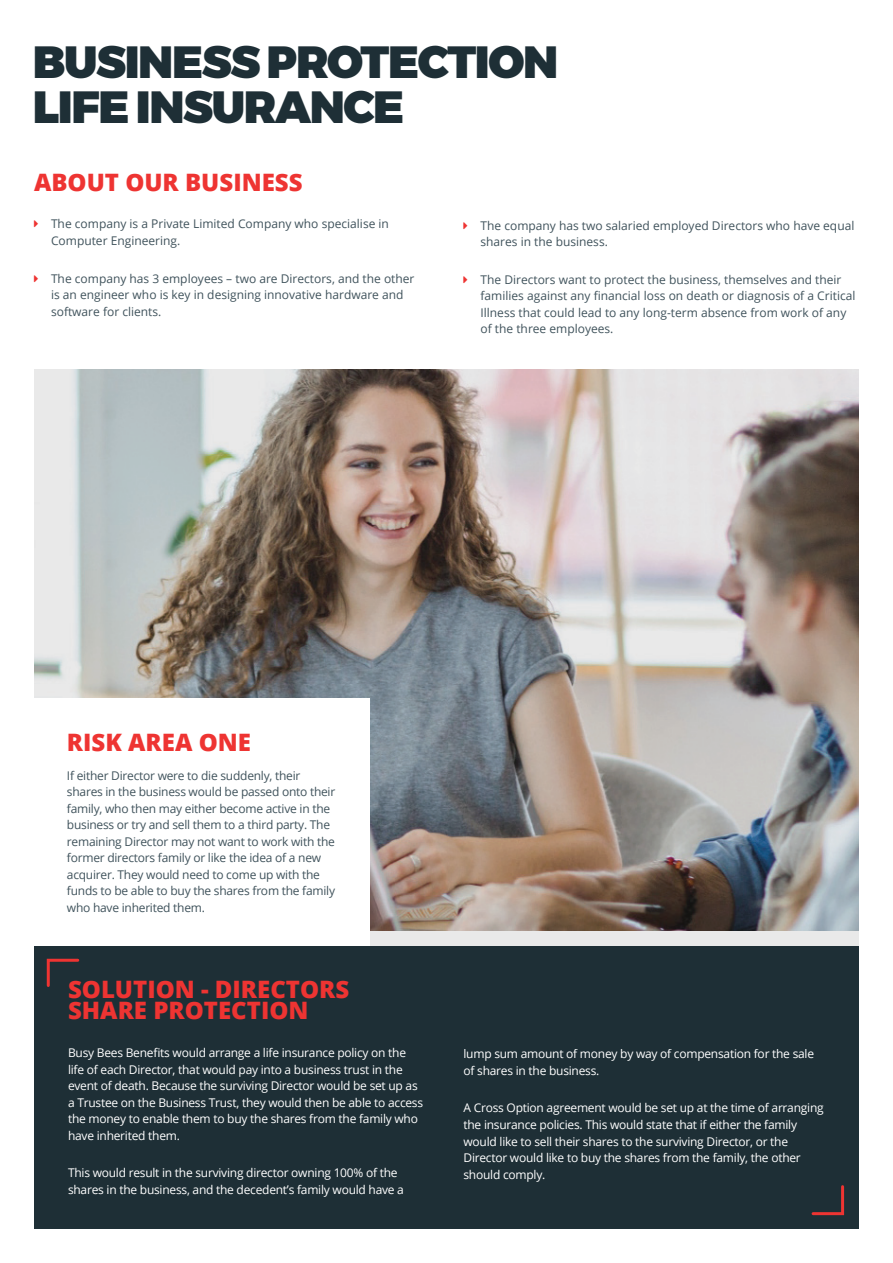
<style>
.page{position:relative;width:893px;height:1263px;background:#fff}
.page>*{position:absolute;margin:0;border:0;box-sizing:border-box;transform-origin:0 0}
.t1{font:900 45px "Montserrat";letter-spacing:-.03em;color:#1e2f36}
.t2{font:800 24px/21px "Open Sans";color:#ee3432}
.t3{font:12px/16.5px "Open Sans";letter-spacing:-.02em;color:#fff}
.t4{font:12px/16.5px "Open Sans";color:#40535c}
.t5{font:12px/16.5px "Open Sans";letter-spacing:-.02em;color:#40535c}
</style>
<div class="page">
<img style="left:34px;top:369px;width:825px;height:577px">
<div style="left:34px;top:946px;width:825px;height:283px;background:#1e2f36"></div>
<svg style="left:46px;top:958px;width:34px;height:29px"></svg>
<svg style="left:811px;top:1185px;width:34px;height:31px"></svg>
<div style="left:33px;top:698px;width:336px;height:248px;background:#fff"></div>
<p class="t1" style="left:33px;top:25px;width:527px">BUSINESS PROTECTION</p>
<p class="t1" style="left:33px;top:70px;width:373px">LIFE INSURANCE</p>
<p class="t2" style="left:34px;top:170px;width:270px">ABOUT OUR BUSINESS</p>
<p class="t4" style="left:51px;top:215px;width:339px">The company is a Private Limited Company who specialise in<br>Computer Engineering.</p>
<p class="t4" style="left:51px;top:270px;width:365px">The company has 3 employees – two are Directors, and the other is an engineer who is key in designing innovative hardware and software for clients.</p>
<p class="t4" style="left:480px;top:217px;width:375px">The company has two salaried employed Directors who have equal shares in the business.</p>
<p class="t4" style="left:480px;top:271px;width:376px">The Directors want to protect the business, themselves and their families against any financial loss on death or diagnosis of a Critical Illness that could lead to any long-term absence from work of any of the three employees.</p>
<p class="t2" style="left:67px;top:730px;width:186px">RISK AREA ONE</p>
<p class="t5" style="left:67px;top:767px;width:270px">If either Director were to die suddenly, their shares in the business would be passed onto their family, who then may either become active in the business or try and sell them to a third party. The remaining Director may not want to work with the former directors family or like the idea of a new acquirer. They would need to come up with the funds to be able to buy the shares from the family who have inherited them.</p>
<p class="t2" style="left:68px;top:978px;width:283px">SOLUTION - DIRECTORS<br>SHARE PROTECTION</p>
<p class="t3" style="left:68px;top:1044px;width:357px">Busy Bees Benefits would arrange a life insurance policy on the life of each Director, that would pay into a business trust in the event of death. Because the surviving Director would be set up as a Trustee on the Business Trust, they would then be able to access the money to enable them to buy the shares from the family who have inherited them.</p>
<p class="t3" style="left:68px;top:1164px;width:337px">This would result in the surviving director owning 100% of the shares in the business, and the decedent’s family would have a</p>
<p class="t3" style="left:463px;top:1045px;width:352px">lump sum amount of money by way of compensation for the sale of shares in the business.</p>
<p class="t3" style="left:463px;top:1099px;width:362px">A Cross Option agreement would be set up at the time of arranging the insurance policies. This would state that if either the family would like to sell their shares to the surviving Director, or the Director would like to buy the shares from the family, the other should comply.</p>
</div>
